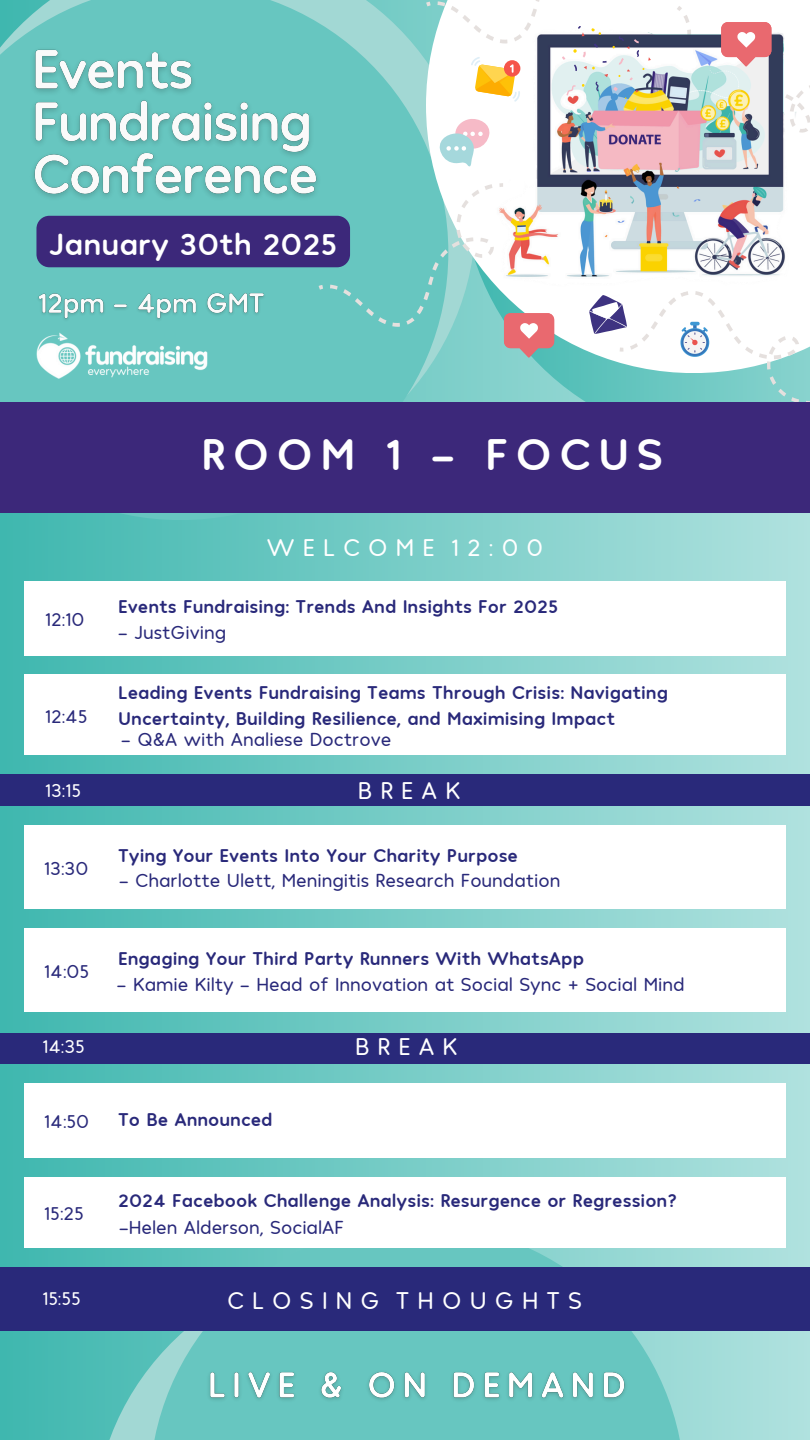
<style>
.page{position:relative;width:810px;height:1440px;background:#fff}
.page>*{position:absolute;margin:0;border:0;box-sizing:border-box;transform-origin:0 0}
.t1{font:700 46px "Hank Rnd";letter-spacing:.16em;color:#fff}
.t2{font:700 31.9px "Hank Rnd";color:#fff}
.t3{font:24.6px "Hank Rnd";letter-spacing:.335em;color:#fff}
.t4{font:700 19.1px/26.2px "Hank Rnd";color:#29297a}
.t5{font:19.1px "Hank Rnd";color:#29297a}
.t6{font:19px "Hank Rnd";color:#fff}
</style>
<div class="page">
<div style="left:0;top:0;width:810px;height:1440px;background:linear-gradient(to right,#41b8b0,#b0e0de)"></div>
<div style="left:0;top:774px;width:810px;height:32px;background:#29297a"></div>
<div style="left:0;top:1033px;width:810px;height:30px;background:#29297a"></div>
<svg style="left:94px;top:1260px;width:55px;height:180px;fill:#50bdb6"></svg>
<svg style="left:149px;top:1248px;width:536px;height:192px;fill:#67c6c0"></svg>
<div style="left:0;top:1268px;width:810px;height:63px;background:#29297a"></div>
<div style="left:24px;top:581px;width:762px;height:74px;background:#fff"></div>
<div style="left:24px;top:675px;width:762px;height:80px;background:#fff"></div>
<div style="left:24px;top:825px;width:762px;height:84px;background:#fff"></div>
<div style="left:24px;top:928px;width:762px;height:84px;background:#fff"></div>
<div style="left:24px;top:1083px;width:762px;height:75px;background:#fff"></div>
<div style="left:24px;top:1177px;width:762px;height:71px;background:#fff"></div>
<svg style="left:461px;top:373px;width:128px;height:29px;fill:#85d1cc"></svg>
<svg style="left:0;top:0;width:448px;height:520px;fill:#67c6c0"></svg>
<div style="left:20px;top:273px;width:25px;height:21px;background:#67c6c0"></div>
<img style="left:5px;top:324px;width:234px;height:72px">
<svg style="left:426px;top:0;width:163px;height:373px"></svg>
<img style="left:25px;top:31px;width:303px;height:176px">
<img style="left:432px;top:0;width:378px;height:321px">
<svg style="left:330px;top:183px;width:224px;height:174px"></svg>
<svg style="left:319px;top:285px;width:4px;height:5px"></svg>
<svg style="left:426px;top:2px;width:5px;height:4px"></svg>
<svg style="left:438px;top:0;width:372px;height:175px"></svg>
<div style="left:36px;top:216px;width:314px;height:51px;background:#3c287a;border-radius:13px"></div>
<img style="left:34px;top:283px;width:237px;height:42px">
<svg style="left:589px;top:267px;width:221px;height:135px"></svg>
<div style="left:0;top:402px;width:810px;height:110px;background:#3c287a"></div>
<img style="left:202px;top:1360px;width:431px;height:47px">
<p class="t2" style="left:49px;top:222px;width:290px">January 30th 2025</p>
<p class="t1" style="left:201px;top:423px;width:463px">ROOM 1 - FOCUS</p>
<p class="t5" style="left:45px;top:607px;width:41px">12:10</p>
<h2 class="t5" style="left:45px;top:703px;width:44px">12:45</h2>
<h4 class="t3" style="left:267px;top:532px;width:278px">WELCOME 12:00</h4>
<p class="t4" style="left:118px;top:592px;width:441px">Events Fundraising: Trends And Insights For 2025</p>
<p class="t5" style="left:118px;top:620px;width:109px">- JustGiving</p>
<h5 class="t4" style="left:118px;top:678px;width:551px">Leading Events Fundraising Teams Through Crisis: Navigating<br>Uncertainty, Building Resilience, and Maximising Impact</h5>
<p class="t5" style="left:121px;top:727px;width:272px">- Q&amp;A with Analiese Doctrove</p>
<p class="t6" style="left:45px;top:778px;width:38px">13:15</p>
<p class="t3" style="left:358px;top:774px;width:104px">BREAK</p>
<p class="t5" style="left:44px;top:856px;width:46px">13:30</p>
<p class="t5" style="left:44px;top:959px;width:47px">14:05</p>
<h6 class="t4" style="left:118px;top:841px;width:401px">Tying Your Events Into Your Charity Purpose</h6>
<p class="t5" style="left:119px;top:868px;width:443px">- Charlotte Ulett, Meningitis Research Foundation</p>
<p class="t4" style="left:118px;top:944px;width:467px">Engaging Your Third Party Runners With WhatsApp</p>
<p class="t5" style="left:117px;top:972px;width:569px">- Kamie Kilty - Head of Innovation at Social Sync + Social Mind</p>
<p class="t6" style="left:42px;top:1034px;width:44px">14:35</p>
<p class="t3" style="left:355px;top:1030px;width:104px">BREAK</p>
<h5 class="t5" style="left:44px;top:1109px;width:47px">14:50</h5>
<p class="t5" style="left:44px;top:1201px;width:41px">15:25</p>
<p class="t4" style="left:118px;top:1105px;width:156px">To Be Announced</p>
<p class="t4" style="left:118px;top:1186px;width:560px">2024 Facebook Challenge Analysis: Resurgence or Regression?</p>
<p class="t5" style="left:119px;top:1214px;width:226px">-Helen Alderson, SocialAF</p>
<p class="t6" style="left:42px;top:1286px;width:40px">15:55</p>
<p class="t3" style="left:227px;top:1284px;width:357px">CLOSING THOUGHTS</p>
</div>
